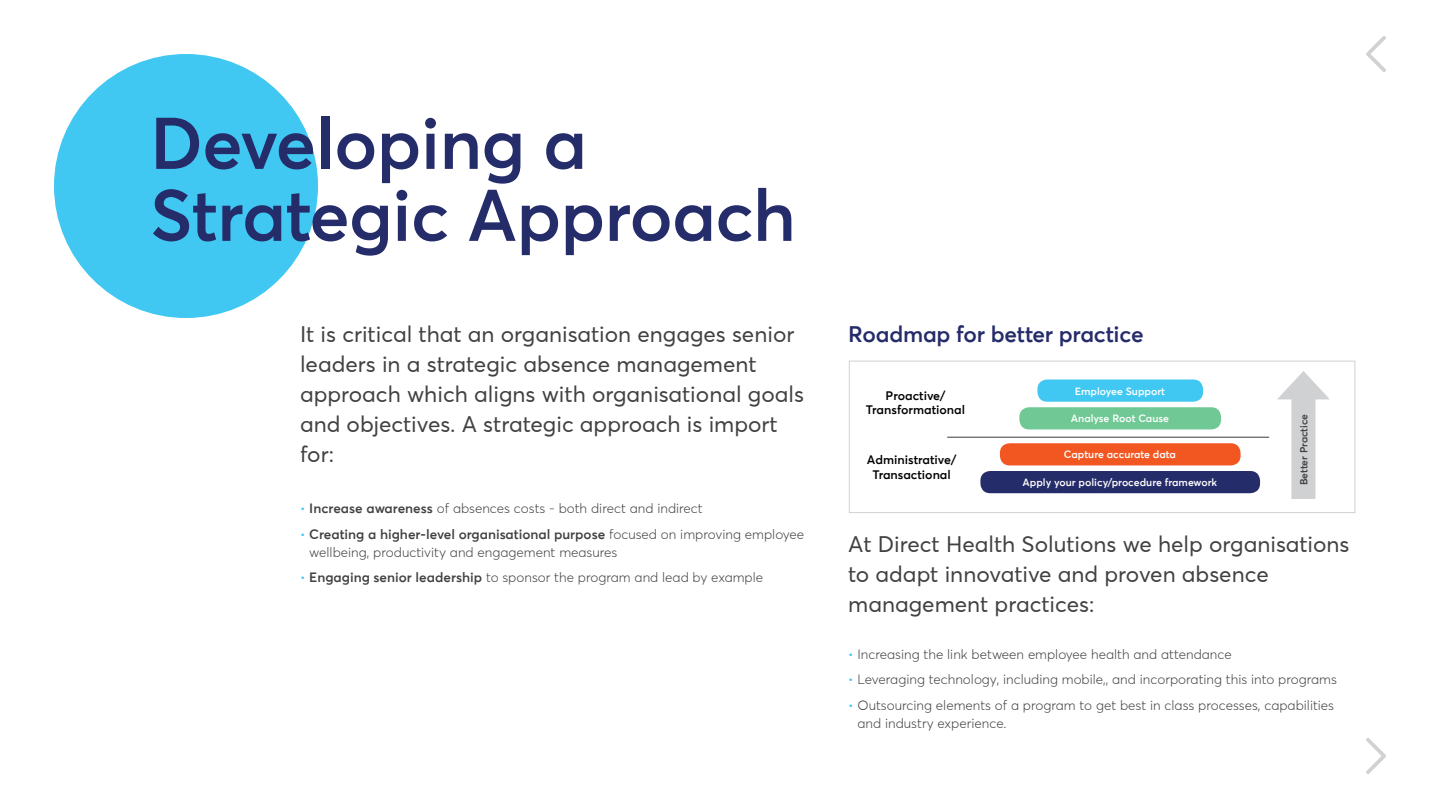
<style>
.page{position:relative;width:1440px;height:810px;background:#fff}
.page>*{position:absolute;margin:0;border:0;box-sizing:border-box;transform-origin:0 0}
.t1{font:600 72px/72px "Averta Std";letter-spacing:-.01em;color:#252c6a}
.t2{font:22.5px/30px "Averta Std";color:#414042}
.t3{font:600 22.5px "Averta Std";letter-spacing:-.01em;color:#252c6a}
.t4{font:300 13.5px/18px "Averta Std";color:#414042}
.t5{font:600 12.38px/14.8px "Averta Std";color:#000;text-align:center}
.t6{font:600 10.5px "Averta Std";color:#fff}
.t7{font:600 10.27px "Averta Std";color:#414042}
.s1{color:#40c7f2}
.s2{font-weight:600}
</style>
<div class="page">
<div style="left:54px;top:54px;width:264px;height:264px;background:#40c7f2;border-radius:50%"></div>
<div style="left:1037px;top:380px;width:166px;height:22px;background:#40c7f2;border-radius:10px"></div>
<div style="left:1019px;top:407px;width:202px;height:22px;background:#70c994;border-radius:10px"></div>
<div style="left:1000px;top:443px;width:241px;height:22px;background:#f25721;border-radius:10px"></div>
<div style="left:980px;top:471px;width:280px;height:22px;background:#252c6a;border-radius:10px"></div>
<hr style="left:947px;top:437px;width:322px;height:1px;background:#414042">
<div style="left:1291px;top:391px;width:24px;height:108px;background:#d0d1d3"></div>
<svg style="left:1278px;top:371px;width:51px;height:28px"></svg>
<div style="left:849px;top:361px;width:506px;height:152px;border:1px solid #d0d1d3"></div>
<svg style="left:1366px;top:36px;width:20px;height:36px"></svg>
<svg style="left:1366px;top:738px;width:20px;height:36px"></svg>
<p class="t1" style="left:150px;top:107px;width:647px">Developing a<br>Strategic Approach</p>
<p class="t2" style="left:300px;top:319px;width:506px">It is critical that an organisation engages senior leaders in a strategic absence management approach which aligns with organisational goals and objectives. A strategic approach is import for:</p>
<p class="t4" style="left:300px;top:500px;width:404px"><span class="s1">•</span> <span class="s2">Increase awareness</span> of absences costs - both direct and indirect</p>
<p class="t4" style="left:309px;top:525px;width:497px;text-indent:-9px"><span class="s1">•</span> <span class="s2">Creating a higher-level organisational purpose</span> focused on improving employee wellbeing, productivity and engagement measures</p>
<p class="t4" style="left:300px;top:569px;width:465px"><span class="s1">•</span> <span class="s2">Engaging senior leadership</span> to sponsor the program and lead by example</p>
<p class="t3" style="left:848px;top:319px;width:297px">Roadmap for better practice</p>
<p class="t5" style="left:866px;top:388px;width:101px">Proactive/<br>Transformational</p>
<p class="t5" style="left:867px;top:452px;width:91px">Administrative/</p>
<p class="t5" style="left:872px;top:467px;width:80px">Transactional</p>
<p class="t6" style="left:1075px;top:384px;width:92px">Employee Support</p>
<p class="t6" style="left:1071px;top:412px;width:100px">Analyse Root Cause</p>
<p class="t6" style="left:1064px;top:448px;width:113px">Capture accurate data</p>
<p class="t6" style="left:1023px;top:476px;width:196px">Apply your policy/procedure framework</p>
<p class="t7" style="left:1297px;top:485px;width:73px;rotate:-90deg">Better Practice</p>
<p class="t2" style="left:848px;top:529px;width:503px">At Direct Health Solutions we help organisations to adapt innovative and proven absence management practices:</p>
<p class="t4" style="left:848px;top:645px;width:385px"><span class="s1">•</span> Increasing the link between employee health and attendance</p>
<p class="t4" style="left:848px;top:671px;width:490px"><span class="s1">•</span> Leveraging technology, including mobile,, and incorporating this into programs</p>
<p class="t4" style="left:858px;top:696px;width:478px;text-indent:-9px"><span class="s1">•</span> Outsourcing elements of a program to get best in class processes, capabilities and industry experience.</p>
</div>
